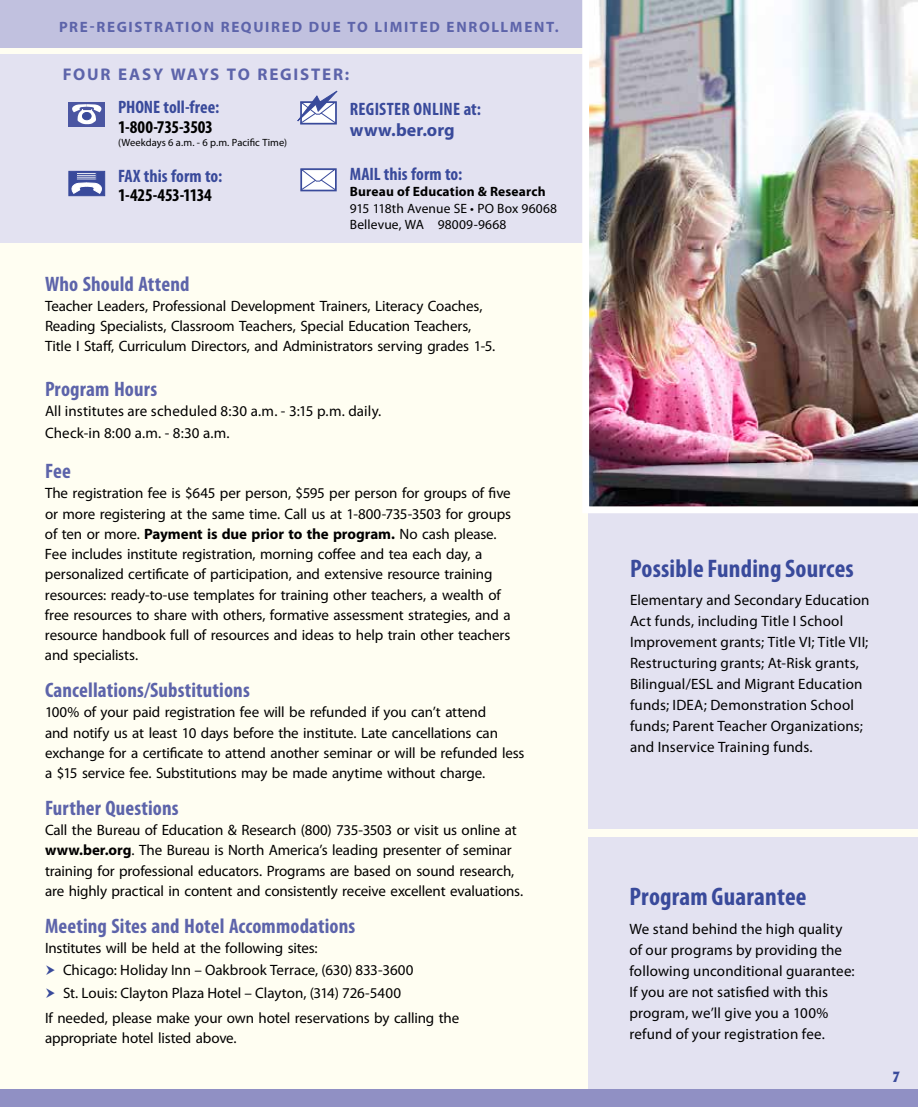
<style>
.page{position:relative;width:918px;height:1107px;background:#fff}
.page>*{position:absolute;margin:0;border:0;box-sizing:border-box;transform-origin:0 0}
.t1{font:700 condensed 25.5px "Myriad Pro";letter-spacing:.01em;color:#394a9b}
.t2{font:700 condensed 21px "Myriad Pro";letter-spacing:.005em;color:#5d64aa}
.t3{font:700 condensed 18px "Myriad Pro";letter-spacing:.005em;color:#394a9b}
.t4{font:700 condensed 18px "Myriad Pro";letter-spacing:-.01em;color:#000}
.t5{font:700 18px "Myriad Pro";letter-spacing:.005em;color:#394a9b}
.t6{font:700 16.95px "Myriad Pro";letter-spacing:.105em;color:#5d64aa}
.t7{font:15px/20.2px "Myriad Pro";letter-spacing:-.01em;color:#000}
.t8{font:15px/21px "Myriad Pro";letter-spacing:.01em;color:#000}
.t9{font:700 15px "Myriad Pro";letter-spacing:.11em;color:#5d64aa}
.t10{font:700 condensed 15px "Laudatio BQ";color:#394a9b}
.t11{font:13.5px/16.2px "Myriad Pro";letter-spacing:.01em;color:#000}
.t12{font:700 13.5px "Myriad Pro";letter-spacing:.015em;color:#000}
.t13{font:10.5px "Myriad Pro";letter-spacing:.005em;color:#000}
.s1{font-weight:700}
</style>
<div class="page">
<div style="left:0;top:47px;width:918px;height:1042px;background:#fffef2"></div>
<div style="left:0;top:0;width:590px;height:47px;background:#c1c1df"></div>
<div style="left:0;top:55px;width:918px;height:188px;background:#e3e2f1"></div>
<div style="left:588px;top:837px;width:330px;height:270px;background:#e3e2f1"></div>
<div style="left:588px;top:491px;width:330px;height:338px;background:#e3e2f1"></div>
<div style="left:0;top:1089px;width:918px;height:18px;background:#9090c4"></div>
<img style="left:582px;top:0;width:336px;height:513px">
<svg style="left:297px;top:90px;width:41px;height:35px"></svg>
<div style="left:69px;top:171px;width:36px;height:25px;background:#394a9b"></div>
<svg style="left:300px;top:168px;width:37px;height:23px"></svg>
<div style="left:69px;top:102px;width:36px;height:24px;background:#4b56a2"></div>
<svg style="left:72px;top:104px;width:30px;height:90px"></svg>
<div style="left:82px;top:112px;width:9px;height:8px;background:#394a9b;border-radius:50%"></div>
<div style="left:82px;top:112px;width:9px;height:8px;border:1px solid #394a9b;border-radius:50%"></div>
<svg style="left:46px;top:965px;width:9px;height:10px"></svg>
<svg style="left:46px;top:988px;width:9px;height:10px"></svg>
<p class="t9" style="left:59px;top:17px;width:501px">PRE-REGISTRATION REQUIRED DUE TO LIMITED ENROLLMENT.</p>
<p class="t6" style="left:63px;top:63px;width:288px">FOUR EASY WAYS TO REGISTER:</p>
<p class="t3" style="left:118px;top:96px;width:103px">PHONE toll-free:</p>
<p class="t4" style="left:118px;top:115px;width:96px">1-800-735-3503</p>
<p class="t13" style="left:118px;top:136px;width:171px">(Weekdays 6 a.m. - 6 p.m. Pacific Time)</p>
<p class="t3" style="left:118px;top:165px;width:106px">FAX this form to:</p>
<p class="t4" style="left:118px;top:184px;width:95px">1-425-453-1134</p>
<p class="t3" style="left:350px;top:98px;width:133px">REGISTER ONLINE at:</p>
<p class="t5" style="left:350px;top:118px;width:106px">www.ber.org</p>
<p class="t3" style="left:350px;top:163px;width:114px">MAIL this form to:</p>
<p class="t12" style="left:350px;top:183px;width:197px">Bureau of Education &amp; Research</p>
<p class="t11" style="left:350px;top:200px;width:209px">915 118th Avenue SE • PO Box 96068<br>Bellevue, WA 98009-9668</p>
<h2 class="t2" style="left:45px;top:271px;width:146px">Who Should Attend</h2>
<p class="t7" style="left:45px;top:295px;width:452px">Teacher Leaders, Professional Development Trainers, Literacy Coaches,<br>Reading Specialists, Classroom Teachers, Special Education Teachers,<br>Title I Staff, Curriculum Directors, and Administrators serving grades 1-5.</p>
<h2 class="t2" style="left:45px;top:376px;width:114px">Program Hours</h2>
<p class="t8" style="left:45px;top:399px;width:338px;line-height:22.5px">All institutes are scheduled 8:30 a.m. ‑ 3:15 p.m. daily.<br>Check‑in 8:00 a.m. ‑ 8:30 a.m.</p>
<h2 class="t2" style="left:45px;top:458px;width:27px">Fee</h2>
<p class="t7" style="left:45px;top:483px;width:468px">The registration fee is $645 per person, $595 per person for groups of five or more registering at the same time. Call us at 1‑800‑735‑3503 for groups of ten or more. <span class="s1">Payment is due prior to the program.</span> No cash please.<br>Fee includes institute registration, morning coffee and tea each day, a personalized certificate of participation, and extensive resource training resources: ready‑to‑use templates for training other teachers, a wealth of free resources to share with others, formative assessment strategies, and a resource handbook full of resources and ideas to help train other teachers and specialists.</p>
<h2 class="t2" style="left:45px;top:677px;width:206px">Cancellations/Substitutions</h2>
<p class="t7" style="left:45px;top:702px;width:481px">100% of your paid registration fee will be refunded if you can’t attend<br>and notify us at least 10 days before the institute. Late cancellations can exchange for a certificate to attend another seminar or will be refunded less a $15 service fee. Substitutions may be made anytime without charge.</p>
<h2 class="t2" style="left:45px;top:795px;width:135px">Further Questions</h2>
<p class="t7" style="left:45px;top:820px;width:480px">Call the Bureau of Education &amp; Research (800) 735‑3503 or visit us online at <span class="s1">www.ber.org</span>. The Bureau is North America’s leading presenter of seminar training for professional educators. Programs are based on sound research, are highly practical in content and consistently receive excellent evaluations.</p>
<h2 class="t2" style="left:45px;top:913px;width:312px">Meeting Sites and Hotel Accommodations</h2>
<p class="t7" style="left:63px;top:936px;width:352px;line-height:22.5px;text-indent:-18px">Institutes will be held at the following sites:<br>Chicago: Holiday Inn – Oakbrook Terrace, (630) 833-3600<br>St. Louis: Clayton Plaza Hotel – Clayton, (314) 726-5400</p>
<p class="t7" style="left:45px;top:1007px;width:416px">If needed, please make your own hotel reservations by calling the appropriate hotel listed above.</p>
<h1 class="t1" style="left:630px;top:552px;width:225px">Possible Funding Sources</h1>
<p class="t8" style="left:630px;top:590px;width:241px">Elementary and Secondary Education Act funds, including Title I School Improvement grants; Title VI; Title VII; Restructuring grants; At‑Risk grants, Bilingual/ESL and Migrant Education funds; IDEA; Demonstration School funds; Parent Teacher Organizations; and Inservice Training funds.</p>
<h1 class="t1" style="left:629px;top:881px;width:179px">Program Guarantee</h1>
<p class="t8" style="left:629px;top:918px;width:227px">We stand behind the high quality of our programs by providing the following unconditional guarantee:<br>If you are not satisfied with this program, we’ll give you a 100% refund of your registration fee.</p>
<p class="t10" style="left:892px;top:1068px;width:9px">7</p>
</div>
